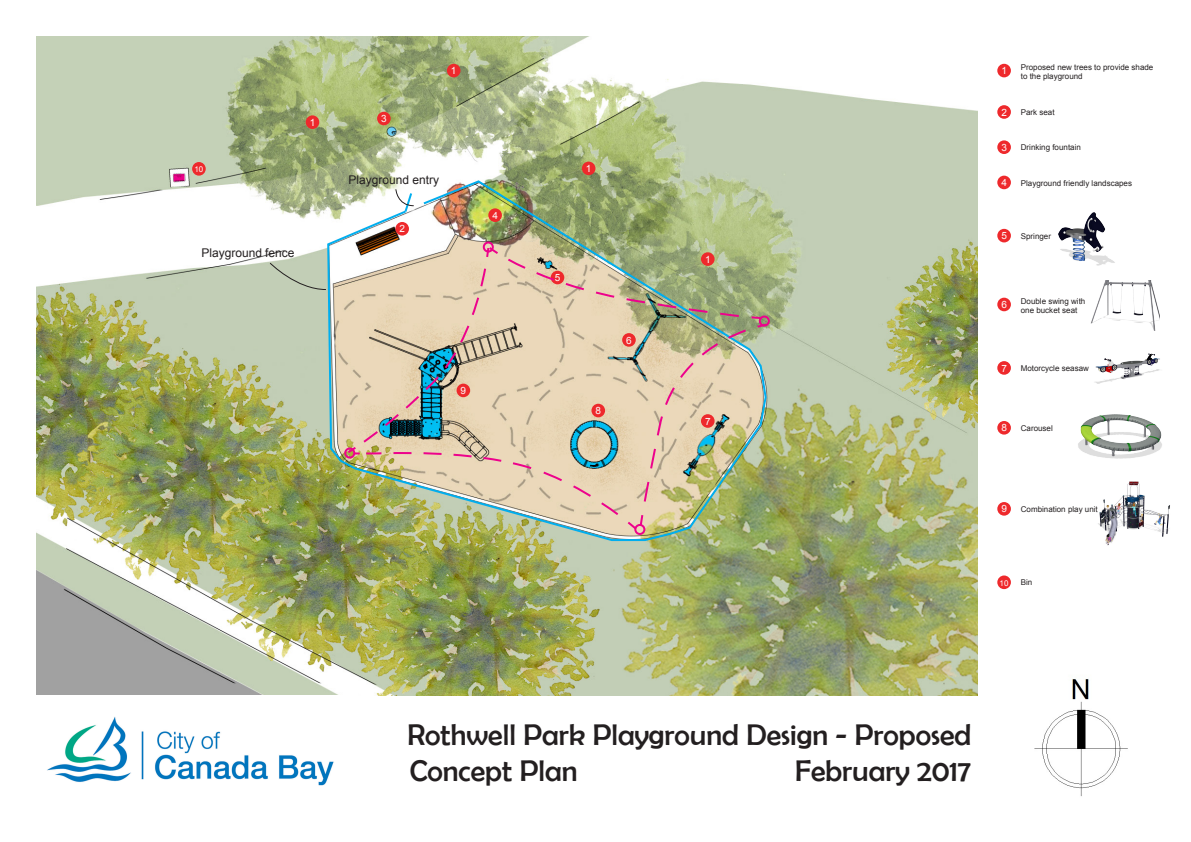
<style>
.page{position:relative;width:1191px;height:842px;background:#fff}
.page>*{position:absolute;margin:0;border:0;box-sizing:border-box;transform-origin:0 0}
.t1{font:30px "Berlin Sans FB";color:#231f20}
.t2{font:12px "Arial";color:#231f20}
.t3{font:10px "Arial";color:#fff}
.t4{font:8px/9.6px "Arial";color:#231f20}
.t5{font:8px "Arial";color:#fff}
</style>
<div class="page">
<img style="left:36px;top:36px;width:941px;height:660px">
<img style="left:47px;top:717px;width:287px;height:69px">
<div style="left:997px;top:64px;width:14px;height:13px;background:#ee292c;border-radius:50%"></div>
<div style="left:997px;top:105px;width:14px;height:14px;background:#ee292c;border-radius:50%"></div>
<div style="left:997px;top:140px;width:14px;height:14px;background:#ee292c;border-radius:50%"></div>
<div style="left:377px;top:112px;width:14px;height:13px;background:#ee292c;border-radius:50%"></div>
<div style="left:997px;top:176px;width:14px;height:13px;background:#ee292c;border-radius:50%"></div>
<div style="left:997px;top:229px;width:14px;height:13px;background:#ee292c;border-radius:50%"></div>
<div style="left:997px;top:298px;width:14px;height:13px;background:#ee292c;border-radius:50%"></div>
<div style="left:997px;top:361px;width:14px;height:14px;background:#ee292c;border-radius:50%"></div>
<div style="left:997px;top:421px;width:14px;height:14px;background:#ee292c;border-radius:50%"></div>
<div style="left:997px;top:502px;width:14px;height:14px;background:#ee292c;border-radius:50%"></div>
<div style="left:997px;top:575px;width:14px;height:14px;background:#ee292c;border-radius:50%"></div>
<div style="left:192px;top:162px;width:14px;height:14px;background:#ee292c;border-radius:50%"></div>
<div style="left:582px;top:162px;width:13px;height:13px;background:#ee292c;border-radius:50%"></div>
<div style="left:447px;top:64px;width:13px;height:13px;background:#ee292c;border-radius:50%"></div>
<div style="left:306px;top:115px;width:13px;height:14px;background:#ee292c;border-radius:50%"></div>
<img style="left:1058px;top:212px;width:57px;height:54px">
<img style="left:1091px;top:280px;width:68px;height:50px">
<img style="left:1094px;top:354px;width:66px;height:30px">
<img style="left:1098px;top:481px;width:72px;height:65px">
<img style="left:1078px;top:414px;width:84px;height:45px">
<img style="left:1034px;top:678px;width:94px;height:119px">
<img style="left:326px;top:179px;width:441px;height:363px">
<svg style="left:395px;top:188px;width:20px;height:26px"></svg>
<svg style="left:269px;top:262px;width:58px;height:28px;background:#bbc7b0"></svg>
<div style="left:395px;top:222px;width:14px;height:14px;background:#ee292c;border-radius:50%"></div>
<img style="left:346px;top:246px;width:422px;height:285px">
<div style="left:483px;top:241px;width:11px;height:12px;border:2px solid #ed028c;border-radius:50%"></div>
<div style="left:344px;top:447px;width:11px;height:12px;border:2px solid #ed028c;border-radius:50%"></div>
<div style="left:634px;top:524px;width:11px;height:11px;border:2px solid #ed028c;border-radius:50%"></div>
<div style="left:759px;top:315px;width:11px;height:12px;border:2px solid #ed028c;border-radius:50%"></div>
<p class="t5" style="left:194px;top:164px;width:10px">10</p>
<p class="t3" style="left:310px;top:116px;width:7px">1</p>
<p class="t2" style="left:201px;top:245px;width:95px">Playground fence</p>
<p class="t3" style="left:381px;top:112px;width:7px">3</p>
<p class="t3" style="left:451px;top:64px;width:7px">1</p>
<p class="t2" style="left:348px;top:172px;width:92px">Playground entry</p>
<p class="t3" style="left:399px;top:222px;width:7px">2</p>
<p class="t3" style="left:492px;top:209px;width:7px">4</p>
<p class="t3" style="left:460px;top:384px;width:7px">9</p>
<p class="t3" style="left:586px;top:162px;width:7px">1</p>
<p class="t3" style="left:555px;top:271px;width:7px">5</p>
<p class="t3" style="left:595px;top:404px;width:7px">8</p>
<p class="t3" style="left:626px;top:333px;width:7px">6</p>
<p class="t3" style="left:705px;top:253px;width:7px">1</p>
<p class="t3" style="left:705px;top:415px;width:7px">7</p>
<p class="t3" style="left:1001px;top:64px;width:7px">1</p>
<p class="t3" style="left:1001px;top:106px;width:7px">2</p>
<p class="t3" style="left:1001px;top:141px;width:7px">3</p>
<p class="t3" style="left:1001px;top:176px;width:7px">4</p>
<p class="t4" style="left:1020px;top:62px;width:134px">Proposed new trees to provide shade to the playground</p>
<p class="t4" style="left:1020px;top:107px;width:35px">Park seat</p>
<p class="t4" style="left:1020px;top:143px;width:62px">Drinking fountain</p>
<p class="t4" style="left:1020px;top:179px;width:113px">Playground friendly landscapes</p>
<p class="t3" style="left:1001px;top:229px;width:7px">5</p>
<p class="t4" style="left:1020px;top:231px;width:32px">Springer</p>
<p class="t3" style="left:1001px;top:298px;width:7px">6</p>
<p class="t4" style="left:1020px;top:296px;width:66px">Double swing with one bucket seat</p>
<p class="t3" style="left:1001px;top:361px;width:7px">7</p>
<p class="t4" style="left:1020px;top:363px;width:70px">Motorcycle seasaw</p>
<p class="t3" style="left:1001px;top:421px;width:7px">8</p>
<p class="t4" style="left:1020px;top:424px;width:34px">Carousel</p>
<p class="t3" style="left:1001px;top:502px;width:7px">9</p>
<p class="t4" style="left:1020px;top:504px;width:78px">Combination play unit</p>
<p class="t5" style="left:999px;top:577px;width:10px">10</p>
<p class="t4" style="left:1020px;top:578px;width:13px">Bin</p>
<p class="t1" style="left:407px;top:718px;width:565px">Rothwell Park Playground Design - Proposed</p>
<p class="t1" style="left:410px;top:754px;width:169px">Concept Plan</p>
<p class="t1" style="left:795px;top:754px;width:178px">February 2017</p>
</div>
